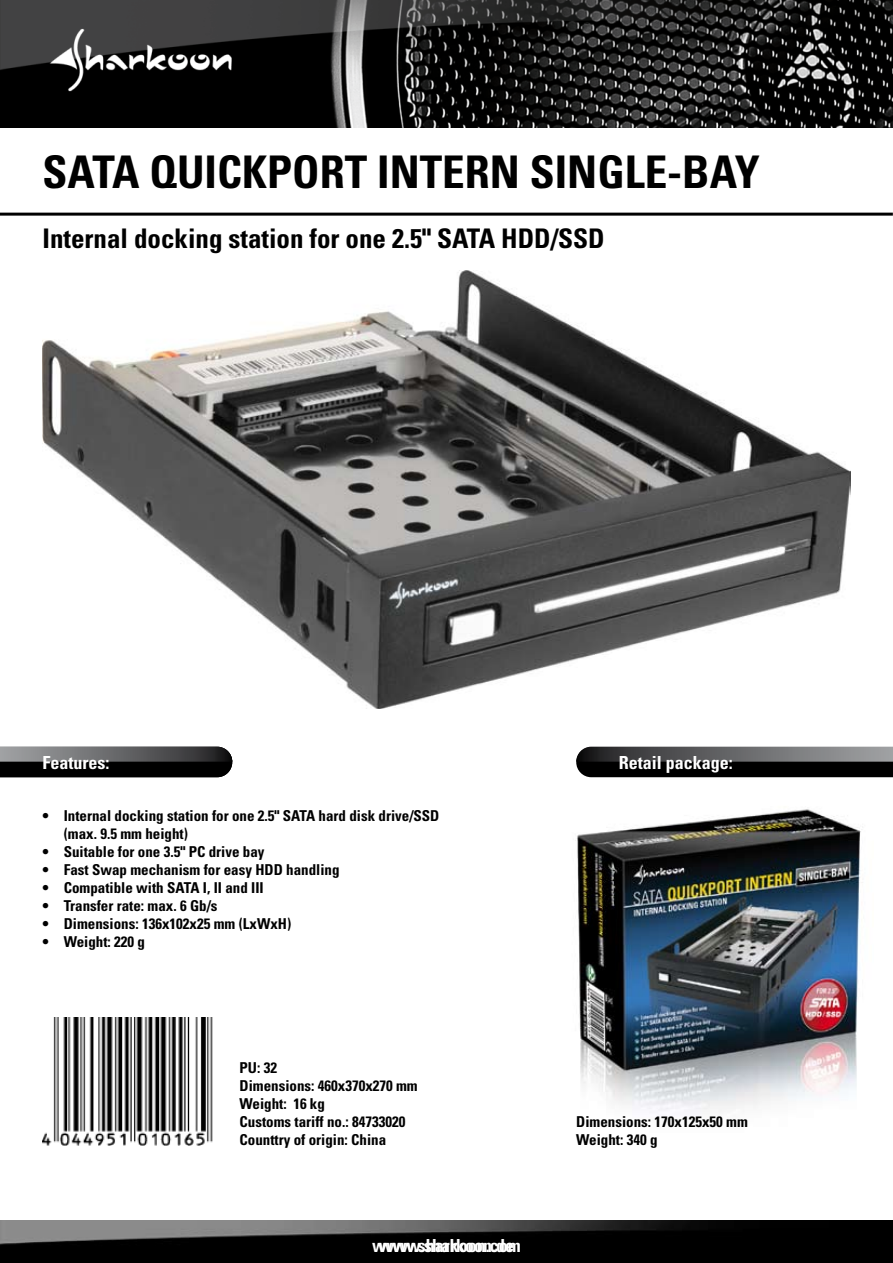
<style>
.page{position:relative;width:893px;height:1263px;background:#fff}
.page>*{position:absolute;margin:0;border:0;box-sizing:border-box;transform-origin:0 0}
.t1{font:700 condensed 45px "Univers";color:#000}
.t2{font:700 condensed 27px "Univers";color:#000}
.t3{font:700 condensed 18px "Univers";color:#fff}
.t4{font:700 condensed 15px/18px "Univers";color:#000}
</style>
<div class="page">
<img style="left:0;top:0;width:893px;height:127px">
<hr style="left:0;top:213px;width:893px;height:3px;background:#000">
<img style="left:0;top:1220px;width:893px;height:43px">
<svg style="left:0;top:747px;width:232px;height:30px;background:#333334"></svg>
<svg style="left:576px;top:747px;width:317px;height:30px;background:#323334"></svg>
<img style="left:43px;top:1018px;width:170px;height:127px">
<img style="left:43px;top:271px;width:807px;height:437px">
<img style="left:577px;top:809px;width:286px;height:303px">
<h1 class="t1" style="left:43px;top:145px;width:719px">SATA QUICKPORT INTERN SINGLE-BAY</h1>
<h2 class="t2" style="left:43px;top:222px;width:564px">Internal docking station for one 2.5" SATA HDD/SSD</h2>
<p class="t3" style="left:43px;top:752px;width:68px">Features:</p>
<p class="t3" style="left:619px;top:752px;width:116px">Retail package:</p>
<p class="t4" style="left:64px;top:807px;width:377px;text-indent:-21px">• Internal docking station for one 2.5" SATA hard disk drive/SSD (max. 9.5 mm height)</p>
<p class="t4" style="left:43px;top:843px;width:224px">• Suitable for one 3.5" PC drive bay</p>
<p class="t4" style="left:43px;top:861px;width:299px">• Fast Swap mechanism for easy HDD handling</p>
<p class="t4" style="left:43px;top:879px;width:223px">• Compatible with SATA I, II and III</p>
<p class="t4" style="left:43px;top:897px;width:177px">• Transfer rate: max. 6 Gb/s</p>
<p class="t4" style="left:43px;top:915px;width:250px">• Dimensions: 136x102x25 mm (LxWxH)</p>
<p class="t4" style="left:43px;top:933px;width:104px">• Weight: 220 g</p>
<p class="t4" style="left:240px;top:1059px;width:180px">PU: 32<br>Dimensions: 460x370x270 mm<br>Weight: 16 kg<br>Customs tariff no.: 84733020<br>Counttry of origin: China</p>
<p class="t3" style="left:372px;top:1234px;width:150px">www.sharkoon.com</p>
<p class="t3" style="left:379px;top:1234px;width:137px">www.sharkoon.de</p>
<p class="t4" style="left:576px;top:1113px;width:173px">Dimensions: 170x125x50 mm<br>Weight: 340 g</p>
</div>
